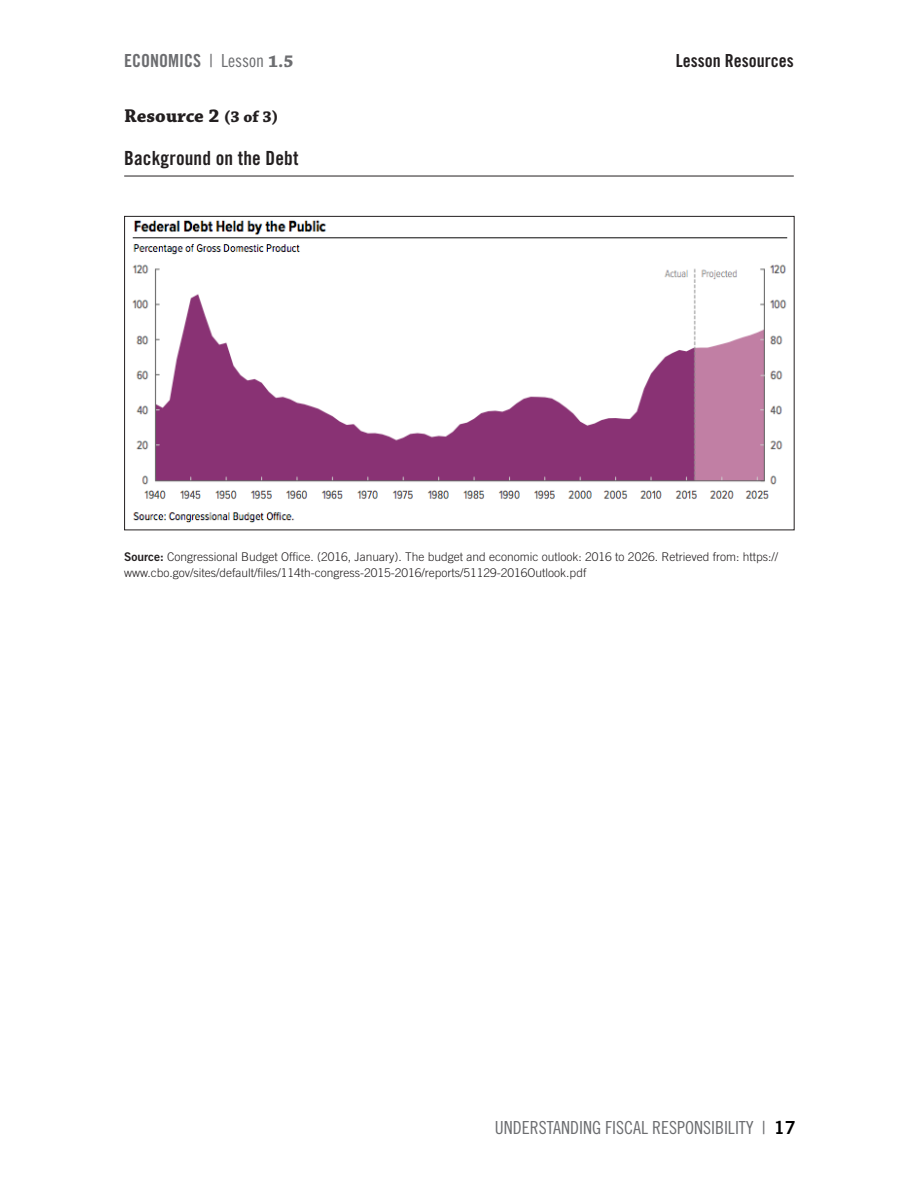
<style>
.page{position:relative;width:918px;height:1188px;background:#fff}
.page>*{position:absolute;margin:0;border:0;box-sizing:border-box;transform-origin:0 0}
.UFR_RES_TITLE_nrt{font:19.5px "Trade Gothic LT Std Bd Cn 20";letter-spacing:.01em;color:#231f20}
.UFR_RES_NUMb-title{font:700 19.5px "Chaparral Pro";color:#231f20}
.t1{font:18px "Trade Gothic LT Std Cn 18";color:#6c6d70}
.t2{font:18px "Trade Gothic LT Std Bd Cn 20";color:#231f20}
.t3{font:18px "Trade Gothic LT Std Bd Cn 20";color:#6c6d70}
.UFR_RESOURCE_source{font:300 12px/16.8px "Trade Gothic LT Std";color:#231f20}
.s1{font-family:"Chaparral Pro";font-weight:700}
.s2{font-size:16.5px}
.s3{font-family:"Trade Gothic LT Std Bd 2";font-weight:400}
.s4{font-family:"Trade Gothic LT Std Bd 2";color:#000}
</style>
<div class="page">
<hr style="left:124px;top:176px;width:670px;height:1px;background:#231f20">
<img style="left:132px;top:220px;width:656px;height:303px">
<h2 class="t3" style="left:124px;top:50px;width:10px">economics</h2>
<h2 class="t1" style="left:209px;top:50px;width:86px">| Lesson <span class="s1">1.5</span></h2>
<h2 class="t2" style="left:676px;top:50px;width:119px">Lesson Resources</h2>
<p class="UFR_RES_NUMb-title" style="left:124px;top:105px;width:156px">Resource 2 <span class="s2">(3 of 3)</span></p>
<p class="UFR_RES_TITLE_nrt" style="left:124px;top:146px;width:176px">Background on the Debt</p>
<p class="UFR_RESOURCE_source" style="left:124px;top:548px;width:655px"><span class="s3">Source:</span> Congressional Budget Office. (2016, January). The budget and economic outlook: 2016 to 2026. Retrieved from: https:// www.cbo.gov/sites/default/files/114th-congress-2015-2016/reports/51129-2016Outlook.pdf</p>
<h2 class="t1" style="left:495px;top:1117px;width:303px">UNDERSTANDING FISCAL RESPONSIBILITY | <span class="s4">17</span></h2>
</div>
